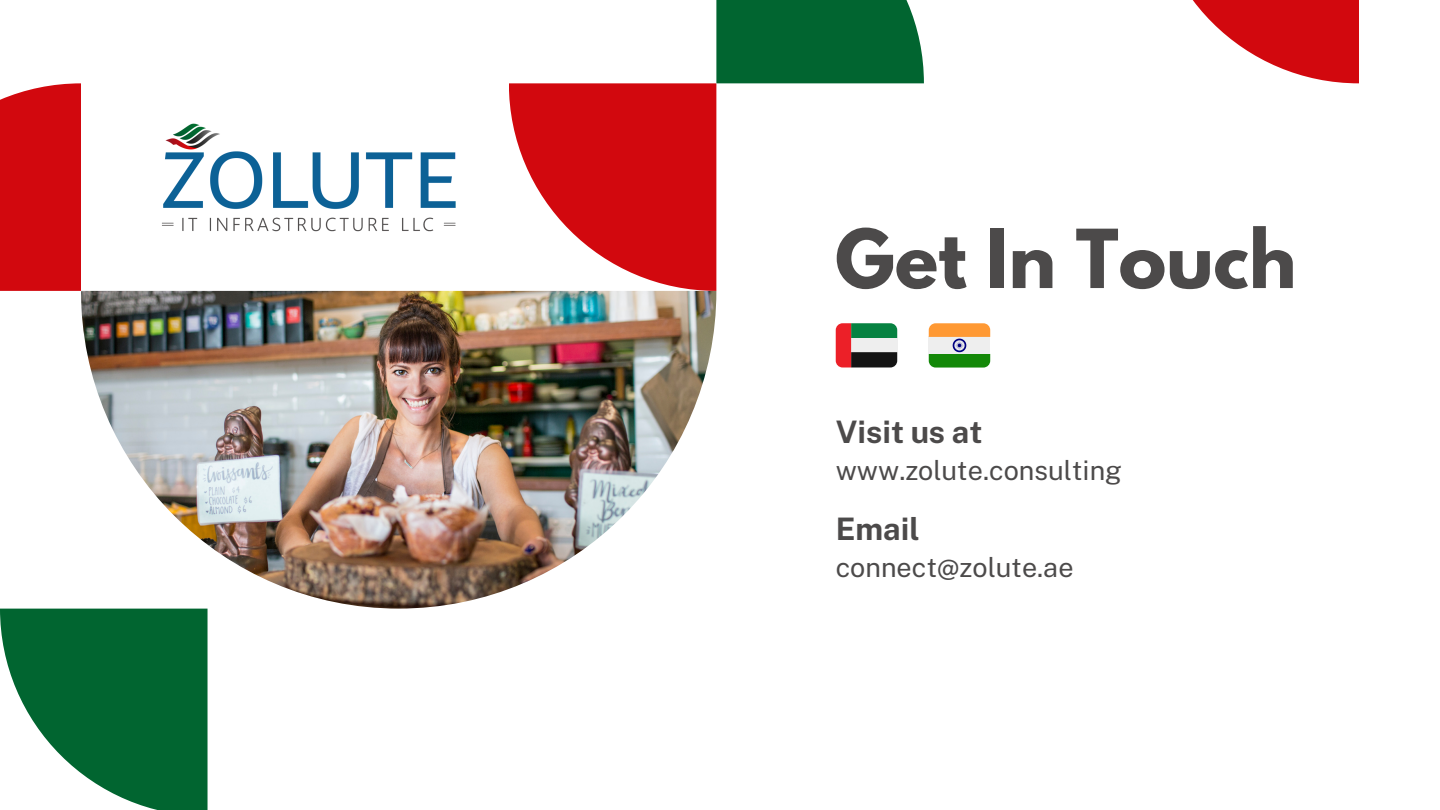
<style>
.page{position:relative;width:1440px;height:810px;background:#fff}
.page>*{position:absolute;margin:0;border:0;box-sizing:border-box;transform-origin:0 0}
.t1{font:700 72px "League Spartan";color:#4c4a4a}
.t2{font:700 31px "Public Sans";color:#4c4a4a}
.t3{font:27px "Public Sans";color:#4c4a4a}
</style>
<div class="page">
<img style="left:81px;top:291px;width:635px;height:318px">
<svg style="left:509px;top:83px;width:207px;height:208px"></svg>
<div style="left:716px;top:0;width:208px;height:83px;background:#016530"></div>
<svg style="left:1193px;top:0;width:166px;height:83px;fill:#d2080e"></svg>
<svg style="left:0;top:609px;width:208px;height:201px"></svg>
<div style="left:0;top:83px;width:81px;height:208px;background:#d2080e"></div>
<img style="left:126px;top:123px;width:369px;height:168px">
<svg style="left:836px;top:323px;width:61px;height:44px;background:#7d6b5d"></svg>
<svg style="left:929px;top:323px;width:61px;height:45px;background:#acb070"></svg>
<p class="t1" style="left:835px;top:223px;width:463px">Get In Touch</p>
<p class="t2" style="left:836px;top:413px;width:148px">Visit us at</p>
<p class="t3" style="left:836px;top:454px;width:288px">www.zolute.consulting</p>
<p class="t2" style="left:836px;top:510px;width:85px">Email</p>
<p class="t3" style="left:836px;top:552px;width:240px">connect@zolute.ae</p>
</div>
